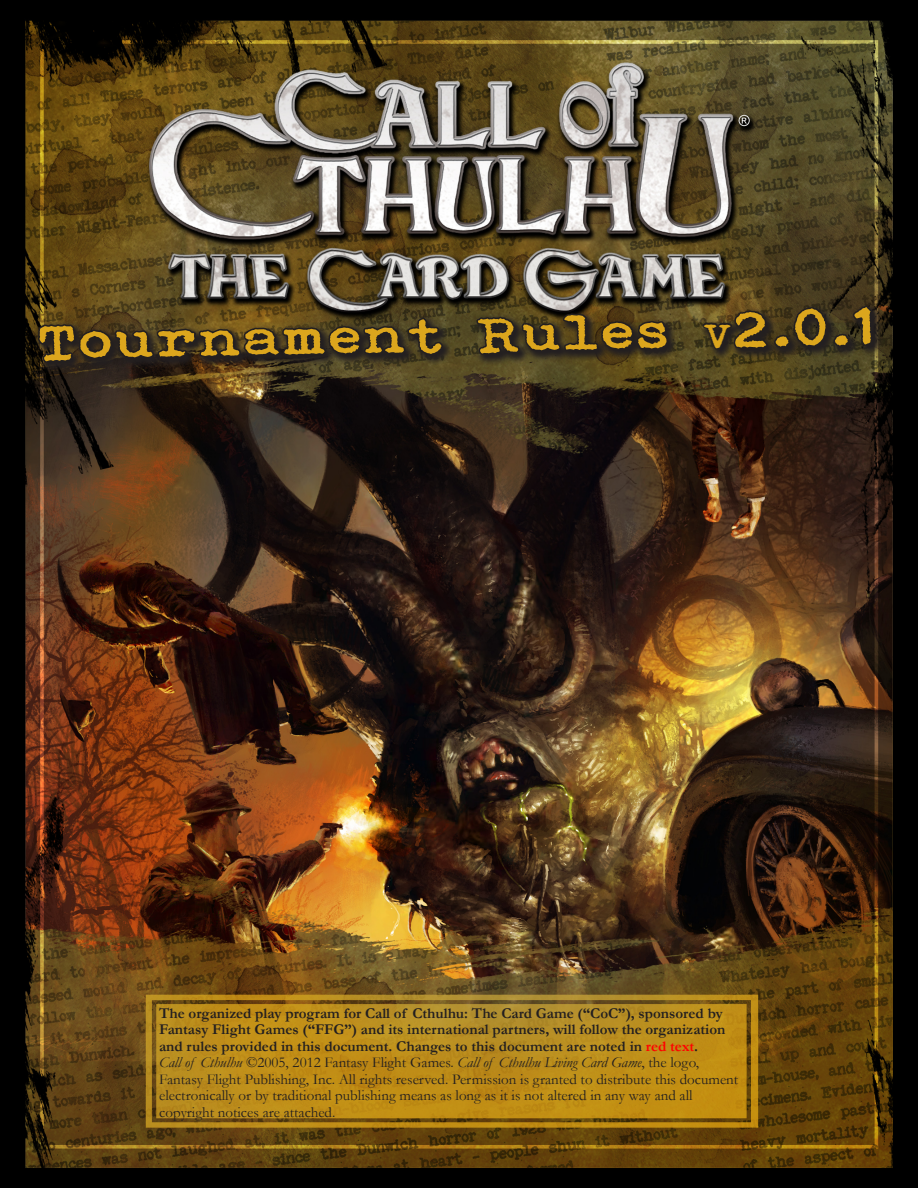
<style>
.page{position:relative;width:918px;height:1188px;background:#fff}
.page>*{position:absolute;margin:0;border:0;box-sizing:border-box;transform-origin:0 0}
.t1{font:49.5px "Bohemian typewriter";color:#dca61d;scale:1.31 1}
.bold-text{font:15px/16.5px "Garamond";color:#231f20}
.bold-text-2{font:700 15px/16.5px "Garamond";color:#231f20}
.s1{font-size:34.65px}
.s2{color:#f00}
.s3{font-style:italic}
</style>
<div class="page">
<img style="left:0;top:0;width:918px;height:1188px">
<svg style="left:33px;top:300px;width:849px;height:72px;background:#4f4220"></svg>
<svg style="left:36px;top:316px;width:409px;height:48px;background:#382e1e"></svg>
<svg style="left:475px;top:312px;width:195px;height:44px;background:#342b1d"></svg>
<svg style="left:701px;top:304px;width:173px;height:47px;background:#362d1e"></svg>
<p class="t1" style="left:39px;top:313px;width:641px;rotate:-1deg">Tournament Rules <span class="s1">v</span>2.0.1</p>
<p class="bold-text-2" style="left:159px;top:1005px;width:568px">The organized play program for Call of Cthulhu: The Card Game (“CoC”), sponsored by<br>Fantasy Flight Games (“FFG”) and its international partners, will follow the organization and rules provided in this document. Changes to this document are noted in <span class="s2">red text</span>.</p>
<p class="bold-text" style="left:159px;top:1054px;width:581px"><span class="s3">Call of Cthulhu</span> ©2005, 2012 Fantasy Flight Games. <span class="s3">Call of Cthulhu Living Card Game</span>, the logo, Fantasy Flight Publishing, Inc. All rights reserved. Permission is granted to distribute this document electronically or by traditional publishing means as long as it is not altered in any way and all copyright notices are attached.</p>
</div>
